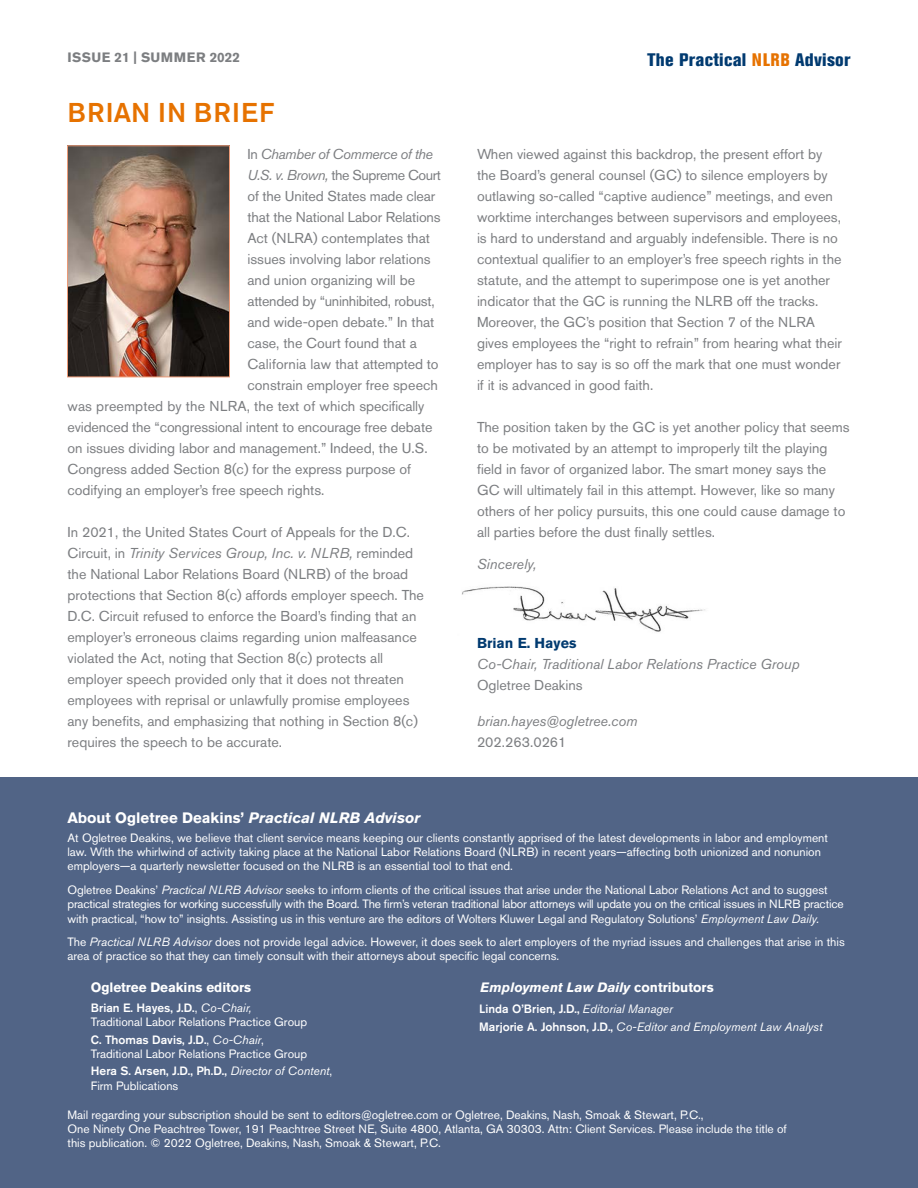
<style>
.page{position:relative;width:918px;height:1188px;background:#fff}
.page>*{position:absolute;margin:0;border:0;box-sizing:border-box;transform-origin:0 0}
.t1{font:500 27px "Akzidenz Grotesk BE";letter-spacing:.04em;color:#e67200}
.t2{font:800 condensed 18px "Akzidenz Grotesk BE";letter-spacing:.015em;color:#003a70}
.t3{font:700 15px "Akzidenz Grotesk BE";color:#fff}
.t4{font:14.25px/21px "Akzidenz Grotesk BE";color:#7c7e81}
.t5{font:italic 14.25px "Akzidenz Grotesk BE";color:#7c7e81}
.t6{font:14.25px "Akzidenz Grotesk BE";letter-spacing:-.02em;color:#7c7e81}
.t7{font:14.25px "Akzidenz Grotesk BE";letter-spacing:-.03em;color:#7c7e81}
.t8{font:italic 14.25px "Akzidenz Grotesk BE";letter-spacing:-.03em;color:#7c7e81}
.t9{font:700 14.25px "Akzidenz Grotesk BE";color:#003a70}
.t10{font:italic 700 13.5px "Akzidenz Grotesk BE";color:#fff}
.t11{font:700 13.5px "Akzidenz Grotesk BE";letter-spacing:-.005em;color:#fff}
.t12{font:700 13.5px "Akzidenz Grotesk BE";letter-spacing:.02em;color:#7c7e81}
.t13{font:12px/14.4px "Akzidenz Grotesk BE";color:#fff}
.t14{font:italic 12px/17.4px "Akzidenz Grotesk BE";color:#fff}
.t15{font:500 12px/14.4px "Akzidenz Grotesk BE";color:#fff}
.s1{font-style:normal}
.s2{font-style:italic}
.s3{color:#e67200}
.s4{font-weight:500}
.s5{font-weight:400;font-style:italic}
.s6{font-weight:400}
.s7{font-weight:500;font-style:normal}
</style>
<div class="page">
<img style="left:69px;top:147px;width:159px;height:228px">
<div style="left:67px;top:145px;width:163px;height:232px;border:1px solid #eb9a77"></div>
<img style="left:462px;top:586px;width:243px;height:46px">
<div style="left:0;top:777px;width:918px;height:411px;background:#516486"></div>
<p class="t12" style="left:68px;top:50px;width:174px">ISSUE 21 | SUMMER 2022</p>
<h1 class="t1" style="left:68px;top:96px;width:208px">BRIAN IN BRIEF</h1>
<p class="t8" style="left:248px;top:146px;width:187px"><span class="s1">In</span> Chamber of Commerce of the</p>
<p class="t7" style="left:248px;top:167px;width:195px"><span class="s2">U.S. v. Brown,</span> the Supreme Court</p>
<p class="t4" style="left:248px;top:185px;width:189px">of the United States made clear</p>
<p class="t4" style="left:248px;top:206px;width:195px">that the National Labor Relations</p>
<p class="t4" style="left:248px;top:227px;width:184px">Act (NLRA) contemplates that</p>
<p class="t4" style="left:248px;top:248px;width:185px">issues involving labor relations</p>
<p class="t4" style="left:248px;top:269px;width:169px">and union organizing will be</p>
<p class="t6" style="left:248px;top:293px;width:189px">attended by “uninhibited, robust,</p>
<p class="t4" style="left:248px;top:311px;width:188px">and wide-open debate.” In that</p>
<p class="t4" style="left:248px;top:332px;width:171px">case, the Court found that a</p>
<p class="t4" style="left:248px;top:353px;width:192px">California law that attempted to</p>
<p class="t4" style="left:248px;top:374px;width:192px">constrain employer free speech</p>
<p class="t4" style="left:68px;top:395px;width:358px">was preempted by the NLRA, the text of which specifically</p>
<p class="t4" style="left:68px;top:416px;width:367px">evidenced the “congressional intent to encourage free debate</p>
<p class="t4" style="left:68px;top:437px;width:362px">on issues dividing labor and management.” Indeed, the U.S.</p>
<p class="t4" style="left:68px;top:458px;width:345px">Congress added Section 8(c) for the express purpose of</p>
<p class="t4" style="left:68px;top:479px;width:259px">codifying an employer’s free speech rights.</p>
<p class="t4" style="left:68px;top:521px;width:358px">In 2021, the United States Court of Appeals for the D.C.<br>Circuit, in <span class="s2">Trinity Services Group, Inc. v. NLRB,</span> reminded the National Labor Relations Board (NLRB) of the broad protections that Section 8(c) affords employer speech. The D.C. Circuit refused to enforce the Board’s finding that an employer’s erroneous claims regarding union malfeasance violated the Act, noting that Section 8(c) protects all employer speech provided only that it does not threaten employees with reprisal or unlawfully promise employees any benefits, and emphasizing that nothing in Section 8(c) requires the speech to be accurate.</p>
<p class="t2" style="left:647px;top:49px;width:205px">The Practical <span class="s3">NLRB</span> Advisor</p>
<p class="t4" style="left:477px;top:143px;width:366px">When viewed against this backdrop, the present effort by the Board’s general counsel (GC) to silence employers by outlawing so-called “captive audience” meetings, and even worktime interchanges between supervisors and employees, is hard to understand and arguably indefensible. There is no contextual qualifier to an employer’s free speech rights in the statute, and the attempt to superimpose one is yet another indicator that the GC is running the NLRB off the tracks.<br>Moreover, the GC’s position that Section 7 of the NLRA gives employees the “right to refrain” from hearing what their employer has to say is so off the mark that one must wonder if it is advanced in good faith.</p>
<p class="t4" style="left:477px;top:416px;width:374px">The position taken by the GC is yet another policy that seems to be motivated by an attempt to improperly tilt the playing field in favor of organized labor. The smart money says the GC will ultimately fail in this attempt. However, like so many others of her policy pursuits, this one could cause damage to all parties before the dust finally settles.</p>
<p class="t5" style="left:477px;top:555px;width:61px">Sincerely,</p>
<p class="t9" style="left:477px;top:635px;width:101px">Brian E. Hayes</p>
<p class="t5" style="left:477px;top:656px;width:324px">Co-Chair, Traditional Labor Relations Practice Group</p>
<p class="t4" style="left:477px;top:674px;width:107px">Ogletree Deakins</p>
<p class="t5" style="left:477px;top:713px;width:162px">brian.hayes@ogletree.com</p>
<p class="t4" style="left:477px;top:731px;width:91px">202.263.0261</p>
<p class="t3" style="left:68px;top:809px;width:354px">About Ogletree Deakins’ <span class="s2">Practical NLRB Advisor</span></p>
<p class="t13" style="left:68px;top:830px;width:762px">At Ogletree Deakins, we believe that client service means keeping our clients constantly apprised of the latest developments in labor and employment law. With the whirlwind of activity taking place at the National Labor Relations Board (NLRB) in recent years—affecting both unionized and nonunion employers—a quarterly newsletter focused on the NLRB is an essential tool to that end.</p>
<p class="t13" style="left:68px;top:882px;width:778px">Ogletree Deakins’ <span class="s2">Practical NLRB Advisor</span> seeks to inform clients of the critical issues that arise under the National Labor Relations Act and to suggest practical strategies for working successfully with the Board. The firm’s veteran traditional labor attorneys will update you on the critical issues in NLRB practice with practical, “how to” insights. Assisting us in this venture are the editors of Wolters Kluwer Legal and Regulatory Solutions’ <span class="s2">Employment Law Daily.</span></p>
<p class="t13" style="left:68px;top:935px;width:779px">The <span class="s2">Practical NLRB Advisor</span> does not provide legal advice. However, it does seek to alert employers of the myriad issues and challenges that arise in this area of practice so that they can timely consult with their attorneys about specific legal concerns.</p>
<p class="t11" style="left:91px;top:979px;width:162px">Ogletree Deakins editors</p>
<p class="t13" style="left:91px;top:1000px;width:218px"><span class="s4">Brian E. Hayes, J.D.</span>, <span class="s2">Co-Chair,<br></span>Traditional Labor Relations Practice Group</p>
<p class="t13" style="left:91px;top:1032px;width:218px"><span class="s4">C. Thomas Davis, J.D.</span>, <span class="s2">Co-Chair</span>,<br>Traditional Labor Relations Practice Group</p>
<p class="t15" style="left:91px;top:1064px;width:243px">Hera S. Arsen, J.D., Ph.D., <span class="s5">Director of Content</span><span class="s6">,<br>Firm Publications</span></p>
<p class="t10" style="left:481px;top:979px;width:235px">Employment Law Daily <span class="s1">contributors</span></p>
<p class="t14" style="left:479px;top:1000px;width:345px"><span class="s7">Linda O’Brien, J.D.,</span> Editorial Manager<br><span class="s7">Marjorie A. Johnson, J.D.,</span> Co-Editor and Employment Law Analyst</p>
<p class="t13" style="left:68px;top:1108px;width:721px;line-height:14px">Mail regarding your subscription should be sent to editors@ogletree.com or Ogletree, Deakins, Nash, Smoak &amp; Stewart, P.C.,<br>One Ninety One Peachtree Tower, 191 Peachtree Street NE, Suite 4800, Atlanta, GA 30303. Attn: Client Services. Please include the title of this publication. © 2022 Ogletree, Deakins, Nash, Smoak &amp; Stewart, P.C.</p>
</div>
